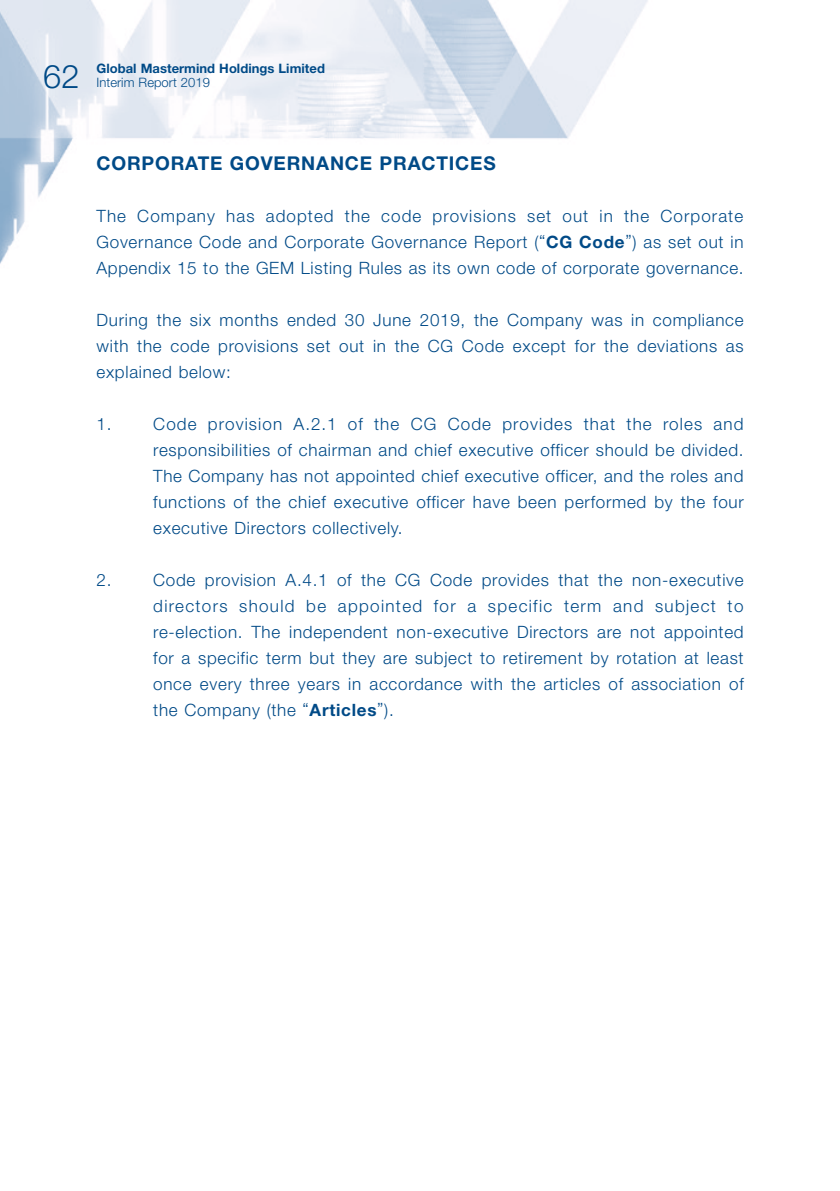
<style>
.page{position:relative;width:840px;height:1191px;background:#fff}
.page>*{position:absolute;margin:0;border:0;box-sizing:border-box;transform-origin:0 0}
.t1{font:300 32.4px "Helvetica Neue LT Std";color:#004a87}
.Heading_1{font:700 19px "Helvetica Neue LT Std";letter-spacing:.045em;color:#004a87}
.Body_Text{font:300 17px/26px "Helvetica Neue LT Std";letter-spacing:.045em;color:#004a87;text-align:justify}
.t2{font:700 13px "Helvetica Neue LT Std";letter-spacing:.005em;color:#004a87}
.t3{font:300 13px "Helvetica Neue LT Std";letter-spacing:.005em;color:#004a87}
.s1{font-weight:700}
</style>
<div class="page">
<img style="left:0;top:0;width:648px;height:264px">
<h1 class="t1" style="left:43px;top:57px;width:38px">62</h1>
<p class="t2" style="left:96px;top:61px;width:230px">Global Mastermind Holdings Limited</p>
<p class="t3" style="left:96px;top:75px;width:115px">Interim Report 2019</p>
<p class="Heading_1" style="left:96px;top:152px;width:400px">CORPORATE GOVERNANCE PRACTICES</p>
<p class="Body_Text" style="left:96px;top:203px;width:648px">The Company has adopted the code provisions set out in the Corporate Governance Code and Corporate Governance Report (“<span class="s1">CG Code</span>”) as set out in Appendix 15 to the GEM Listing Rules as its own code of corporate governance.</p>
<p class="Body_Text" style="left:96px;top:307px;width:648px">During the six months ended 30 June 2019, the Company was in compliance with the code provisions set out in the CG Code except for the deviations as explained below:</p>
<p class="Body_Text" style="left:96px;top:411px;width:16px">1.</p>
<p class="Body_Text" style="left:153px;top:411px;width:591px">Code provision A.2.1 of the CG Code provides that the roles and responsibilities of chairman and chief executive officer should be divided.<br>The Company has not appointed chief executive officer, and the roles and functions of the chief executive officer have been performed by the four executive Directors collectively.</p>
<p class="Body_Text" style="left:96px;top:567px;width:16px">2.</p>
<p class="Body_Text" style="left:153px;top:567px;width:591px">Code provision A.4.1 of the CG Code provides that the non-executive directors should be appointed for a specific term and subject to re-election. The independent non-executive Directors are not appointed for a specific term but they are subject to retirement by rotation at least once every three years in accordance with the articles of association of the Company (the “<span class="s1">Articles</span>”).</p>
</div>
